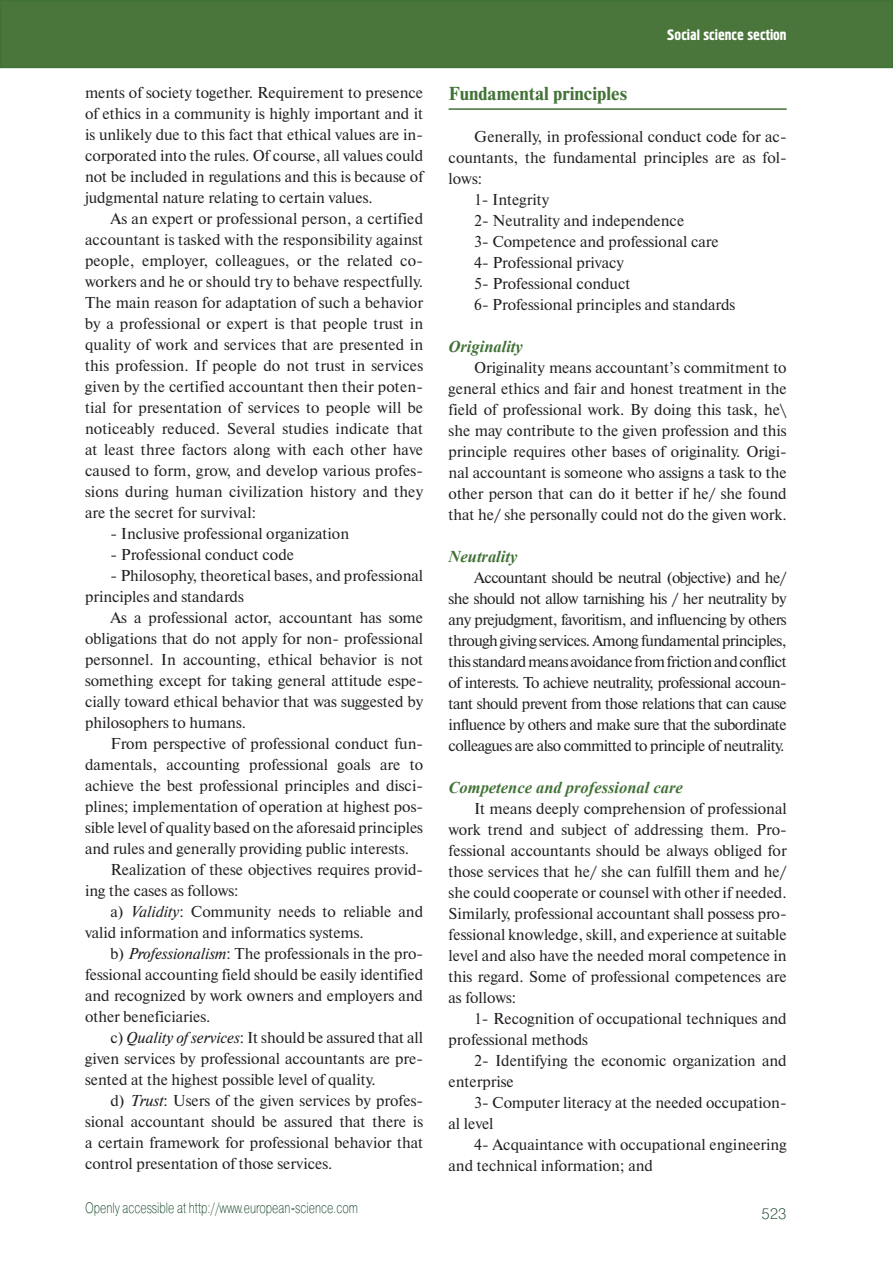
<style>
.page{position:relative;width:893px;height:1263px;background:#fff}
.page>*{position:absolute;margin:0;border:0;box-sizing:border-box;transform-origin:0 0}
.Заголовок{font:700 18.75px "Newton C";color:#417236}
.Подзаголовок{font:italic 700 16.5px "Times New Roman";color:#417236}
.Текст_статьи{font:15.75px/21px "Newton C";color:#231f20;text-align:justify}
.t1{font:15px "Pragmatica Light C";color:#0b3e1f;scale:.75 1}
.t2{font:15px "Hermes C";color:#fff}
.t3{font:15px "Pragmatica Light C";color:#0b3e1f}
.s1{font-style:italic}
</style>
<div class="page">
<div style="left:1px;top:1px;width:891px;height:66px;background:#4a763b"></div>
<div style="left:0;top:0;width:893px;height:68px;border:2px solid #417236"></div>
<hr style="left:449px;top:108px;width:338px;height:2px;background:#417236">
<p class="Текст_статьи" style="left:85px;top:82px;width:340px">ments of society together. Requirement to presence of ethics in a community is highly important and it is unlikely due to this fact that ethical values are in&shy;corporated into the rules. Of course, all values could not be included in regulations and this is because of judgmental nature relating to certain values.</p>
<p class="Текст_статьи" style="left:85px;top:208px;width:340px;text-indent:26px">As an expert or professional person, a certified accountant is tasked with the responsibility against people, employer, colleagues, or the related co&shy;workers and he or should try to behave respectfully.<br>The main reason for adaptation of such a behavior by a professional or expert is that people trust in quality of work and services that are presented in this profession. If people do not trust in services given by the certified accountant then their poten&shy;tial for presentation of services to people will be noticeably reduced. Several studies indicate that at least three factors along with each other have caused to form, grow, and develop various profes&shy;sions during human civilization history and they are the secret for survival:</p>
<p class="Текст_статьи" style="left:111px;top:523px;width:240px">- Inclusive professional organization</p>
<p class="Текст_статьи" style="left:111px;top:544px;width:185px">- Professional conduct code</p>
<p class="Текст_статьи" style="left:85px;top:565px;width:340px;text-indent:26px">- Philosophy, theoretical bases, and professional principles and standards</p>
<p class="Текст_статьи" style="left:85px;top:607px;width:340px;text-indent:26px">As a professional actor, accountant has some obligations that do not apply for non- professional personnel. In accounting, ethical behavior is not something except for taking general attitude espe&shy;cially toward ethical behavior that was suggested by philosophers to humans.</p>
<p class="Текст_статьи" style="left:85px;top:733px;width:340px;text-indent:26px">From perspective of professional conduct fun&shy;damentals, accounting professional goals are to achieve the best professional principles and disci&shy;plines; implementation of operation at highest pos&shy;sible level of quality based on the aforesaid principles and rules and generally providing public interests.</p>
<p class="Текст_статьи" style="left:85px;top:859px;width:340px;text-indent:26px">Realization of these objectives requires provid&shy;ing the cases as follows:</p>
<p class="Текст_статьи" style="left:85px;top:901px;width:340px;text-indent:26px">a) <span class="s1">Validity</span>: Community needs to reliable and valid information and informatics systems.</p>
<p class="Текст_статьи" style="left:85px;top:943px;width:340px;text-indent:26px">b) <span class="s1">Professionalism</span>: The professionals in the pro&shy;fessional accounting field should be easily identified and recognized by work owners and employers and other beneficiaries.</p>
<p class="Текст_статьи" style="left:85px;top:1027px;width:340px;text-indent:26px">c) <span class="s1">Quality of services</span>: It should be assured that all given services by professional accountants are pre&shy;sented at the highest possible level of quality.</p>
<p class="Текст_статьи" style="left:85px;top:1090px;width:340px;text-indent:26px">d) <span class="s1">Trust</span>: Users of the given services by profes&shy;sional accountant should be assured that there is a certain framework for professional behavior that control presentation of those services.</p>
<p class="t1" style="left:85px;top:1199px;width:365px">Openly accessible at http://www.european-science.com</p>
<p class="t2" style="left:667px;top:26px;width:121px">Social science section</p>
<p class="Заголовок" style="left:449px;top:83px;width:180px">Fundamental principles</p>
<p class="Текст_статьи" style="left:449px;top:126px;width:340px;text-indent:26px">Generally, in professional conduct code for ac&shy;countants, the fundamental principles are as fol&shy;lows:</p>
<p class="Текст_статьи" style="left:474px;top:189px;width:76px">1- Integrity</p>
<p class="Текст_статьи" style="left:474px;top:210px;width:212px">2- Neutrality and independence</p>
<p class="Текст_статьи" style="left:474px;top:231px;width:246px">3- Competence and professional care</p>
<p class="Текст_статьи" style="left:474px;top:252px;width:151px">4- Professional privacy</p>
<p class="Текст_статьи" style="left:474px;top:273px;width:158px">5- Professional conduct</p>
<p class="Текст_статьи" style="left:474px;top:294px;width:263px">6- Professional principles and standards</p>
<p class="Подзаголовок" style="left:449px;top:335px;width:76px">Originality</p>
<p class="Текст_статьи" style="left:449px;top:357px;width:340px;text-indent:26px">Originality means accountant’s commitment to general ethics and fair and honest treatment in the field of professional work. By doing this task, he\ she may contribute to the given profession and this principle requires other bases of originality. Origi&shy;nal accountant is someone who assigns a task to the other person that can do it better if he/ she found that he/ she personally could not do the given work.</p>
<p class="Подзаголовок" style="left:449px;top:545px;width:70px">Neutrality</p>
<p class="Текст_статьи" style="left:449px;top:567px;width:340px;text-indent:26px">Accountant should be neutral (objective) and he/ she should not allow tarnishing his / her neutrality by any prejudgment, favoritism, and influencing by others through giving services. Among fundamental principles, this standard means avoidance from friction and conflict of interests. To achieve neutrality, professional accoun&shy;tant should prevent from those relations that can cause influence by others and make sure that the subordinate colleagues are also committed to principle of neutrality.</p>
<p class="Подзаголовок" style="left:449px;top:776px;width:236px">Competence and professional care</p>
<p class="Текст_статьи" style="left:449px;top:798px;width:340px;text-indent:26px">It means deeply comprehension of professional work trend and subject of addressing them. Pro&shy;fessional accountants should be always obliged for those services that he/ she can fulfill them and he/ she could cooperate or counsel with other if needed.<br>Similarly, professional accountant shall possess pro&shy;fessional knowledge, skill, and experience at suitable level and also have the needed moral competence in this regard. Some of professional competences are as follows:</p>
<p class="Текст_статьи" style="left:449px;top:1008px;width:340px;text-indent:26px">1- Recognition of occupational techniques and professional methods</p>
<p class="Текст_статьи" style="left:449px;top:1050px;width:340px;text-indent:26px">2- Identifying the economic organization and enterprise</p>
<p class="Текст_статьи" style="left:449px;top:1092px;width:340px;text-indent:26px">3- Computer literacy at the needed occupation&shy;al level</p>
<p class="Текст_статьи" style="left:449px;top:1134px;width:340px;text-indent:26px">4- Acquaintance with occupational engineering and technical information; and</p>
<p class="t3" style="left:762px;top:1205px;width:27px">523</p>
</div>
